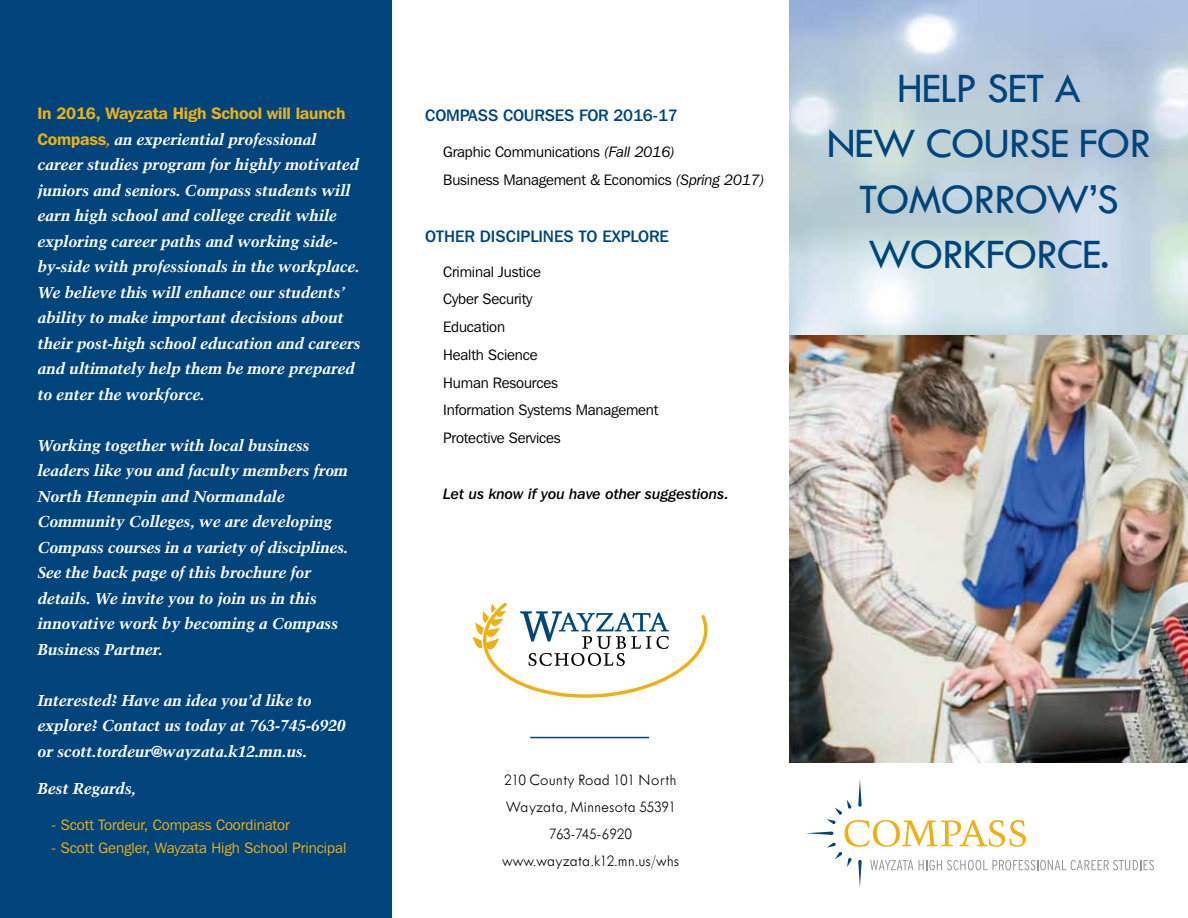
<style>
.page{position:relative;width:1188px;height:918px;background:#fff}
.page>*{position:absolute;margin:0;border:0;box-sizing:border-box;transform-origin:0 0}
.t1{font:43.5px/55.5px "Tw Cen";letter-spacing:-.025em;color:#00447c;text-align:center}
.t2{font:300 16.5px/27px "Tw Cen";color:#000;text-align:center}
.t3{font:500 16.5px "Franklin Gothic IT Cby BT";color:#00447c}
.t4{font:600 16.5px "Franklin Gothic IT Cby BT";letter-spacing:-.01em;color:#eeb111}
.t5{font:italic 700 15.75px/25.5px "Trump Mediaeval";letter-spacing:-.01em;color:#fff}
.t6{font:15px/27.8px "Franklin Gothic IT Cby BT";letter-spacing:-.01em;color:#000}
.t7{font:15px "Franklin Gothic IT Cby BT";color:#eeb111}
.t8{font:15px "Franklin Gothic IT Cby BT Med Ital";color:#000}
.s1{font-family:"Franklin Gothic IT Cby BT";font-weight:600;font-style:normal;font-size:16.5px;color:#eeb111}
.s2{font-size:15px;color:#eeb111}
.s3{font-style:italic}
</style>
<div class="page">
<div style="left:0;top:0;width:392px;height:918px;background:#00447c"></div>
<svg style="left:473px;top:603px;width:235px;height:95px"></svg>
<hr style="left:530px;top:737px;width:119px;height:1px;background:#00447c">
<img style="left:790px;top:0;width:398px;height:763px">
<svg style="left:889px;top:519px;width:98px;height:45px;background:#e0e1d8"></svg>
<svg style="left:806px;top:779px;width:348px;height:108px"></svg>
<p class="t4" style="left:37px;top:103px;width:310px">In 2016, Wayzata High School will launch</p>
<p class="t5" style="left:37px;top:126px;width:325px"><span class="s1">Compass</span><span class="s2">,</span> an experiential professional career studies program for highly motivated juniors and seniors. Compass students will earn high school and college credit while exploring career paths and working side&shy;by-side with professionals in the workplace.<br>We believe this will enhance our students’ ability to make important decisions about their post-high school education and careers and ultimately help them be more prepared to enter the workforce.</p>
<p class="t5" style="left:37px;top:432px;width:312px">Working together with local business leaders like you and faculty members from North Hennepin and Normandale Community Colleges, we are developing Compass courses in a variety of disciplines.<br>See the back page of this brochure for details. We invite you to join us in this innovative work by becoming a Compass Business Partner.</p>
<p class="t5" style="left:37px;top:687px;width:309px">Interested? Have an idea you’d like to explore? Contact us today at 763-745-6920 or scott.tordeur@wayzata.k12.mn.us.</p>
<p class="t5" style="left:37px;top:776px;width:100px">Best Regards,</p>
<p class="t7" style="left:51px;top:816px;width:240px">- Scott Tordeur, Compass Coordinator</p>
<p class="t7" style="left:51px;top:838px;width:297px">- Scott Gengler, Wayzata High School Principal</p>
<p class="t3" style="left:425px;top:105px;width:254px">COMPASS COURSES FOR 2016-17</p>
<p class="t6" style="left:443px;top:138px;width:323px">Graphic Communications <span class="s3">(Fall 2016)<br></span>Business Management &amp; Economics <span class="s3">(Spring 2017)</span></p>
<p class="t3" style="left:425px;top:226px;width:245px">OTHER DISCIPLINES TO EXPLORE</p>
<p class="t6" style="left:443px;top:257px;width:217px">Criminal Justice<br>Cyber Security<br>Education<br>Health Science<br>Human Resources<br>Information Systems Management<br>Protective Services</p>
<p class="t8" style="left:443px;top:484px;width:287px">Let us know if you have other suggestions.</p>
<p class="t2" style="left:502px;top:766px;width:178px">210 County Road 101 North<br>Wayzata, Minnesota 55391<br>763-745-6920 www.wayzata.k12.mn.us/whs</p>
<h1 class="t1" style="left:827px;top:60px;width:326px">HELP SET A<br>NEW COURSE FOR<br>TOMORROW’S<br>WORKFORCE.</h1>
</div>
